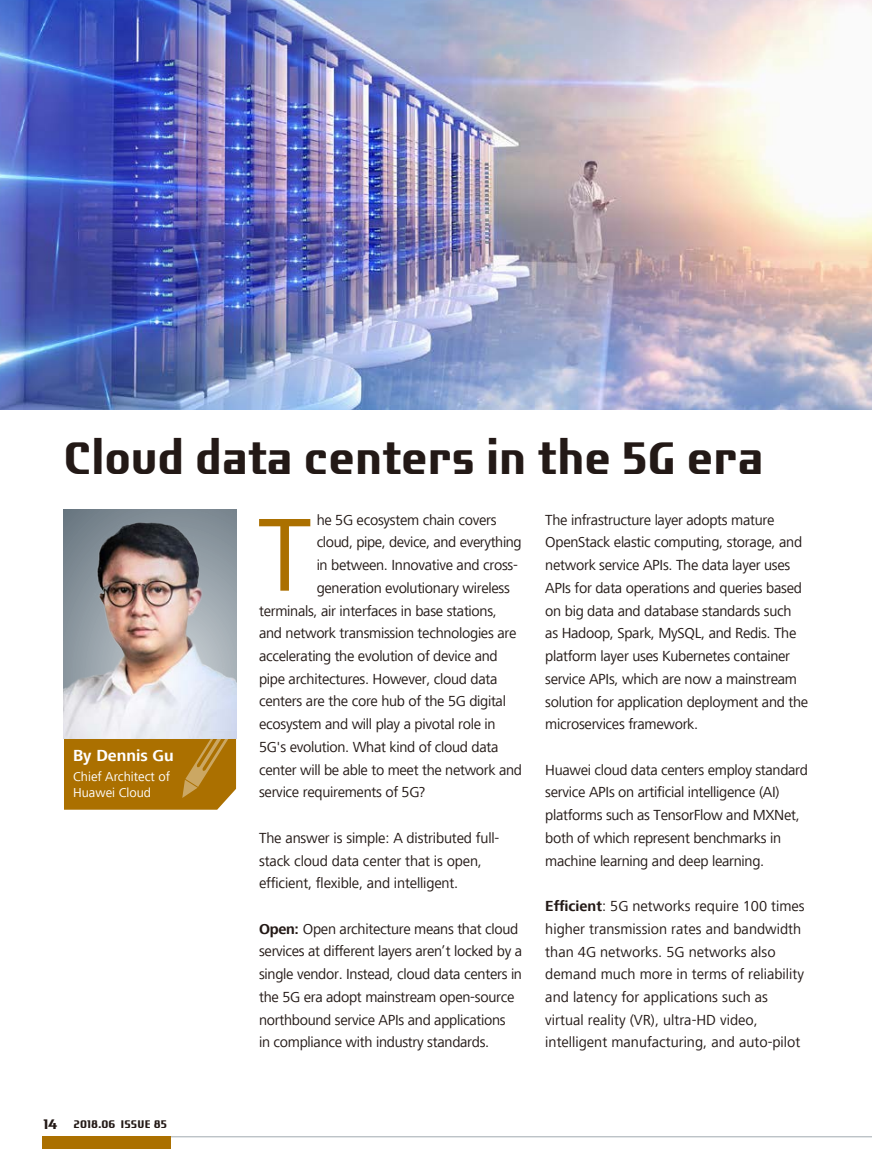
<style>
.page{position:relative;width:872px;height:1149px;background:#fff}
.page>*{position:absolute;margin:0;border:0;box-sizing:border-box;transform-origin:0 0}
.t1{font:107.4px "Frutiger Next LT";color:#ab7000}
.t2{font:700 49.35px "Laconic";color:#231916}
.t3{font:700 16.5px "Frutiger Next LT";color:#fff}
.t4{font:15px/22.6px "Frutiger Next LT";letter-spacing:-.02em;color:#231916}
.t5{font:15px/22.6px "Frutiger Next LT";color:#231916}
.t6{font:13.35px/16.6px "Frutiger Next LT";color:#fff}
.t7{font:700 12px "Laconic";color:#231916}
.s1{font-size:15px}
.s2{font-weight:700}
</style>
<div class="page">
<hr style="left:171px;top:1135px;width:701px;height:1px;background:#a7afb5">
<div style="left:43px;top:1135px;width:128px;height:13px;background:#ab7000"></div>
<img style="left:0;top:0;width:872px;height:409px">
<div style="left:64px;top:738px;width:165px;height:71px;background:#ab7000"></div>
<svg style="left:182px;top:716px;width:55px;height:81px;background:#b48120"></svg>
<img style="left:64px;top:509px;width:172px;height:229px">
<h2 class="t2" style="left:64px;top:429px;width:701px">Cloud data centers in the 5G era</h2>
<p class="t3" style="left:73px;top:745px;width:102px">By Dennis Gu</p>
<p class="t6" style="left:73px;top:767px;width:98px">Chief Architect of<br>Huawei Cloud</p>
<p class="t7" style="left:43px;top:1116px;width:125px"><span class="s1">14</span> 2018.06 ISSUE 85</p>
<h1 class="t1" style="left:258px;top:495px;width:55px">T</h1>
<p class="t4" style="left:317px;top:508px;width:181px">he 5G ecosystem chain covers</p>
<p class="t4" style="left:317px;top:531px;width:206px">cloud, pipe, device, and everything</p>
<p class="t4" style="left:317px;top:553px;width:203px">in between. Innovative and cross-</p>
<p class="t4" style="left:317px;top:576px;width:195px">generation evolutionary wireless</p>
<p class="t4" style="left:259px;top:599px;width:239px">terminals, air interfaces in base stations,</p>
<p class="t4" style="left:259px;top:621px;width:259px">and network transmission technologies are</p>
<p class="t4" style="left:259px;top:644px;width:240px">accelerating the evolution of device and</p>
<p class="t4" style="left:259px;top:667px;width:240px">pipe architectures. However, cloud data</p>
<p class="t4" style="left:259px;top:690px;width:248px">centers are the core hub of the 5G digital</p>
<p class="t4" style="left:259px;top:712px;width:238px">ecosystem and will play a pivotal role in</p>
<p class="t4" style="left:259px;top:735px;width:241px">5G's evolution. What kind of cloud data</p>
<p class="t4" style="left:259px;top:758px;width:264px">center will be able to meet the network and</p>
<p class="t4" style="left:259px;top:780px;width:168px">service requirements of 5G?</p>
<p class="t4" style="left:259px;top:826px;width:242px">The answer is simple: A distributed full&shy;stack cloud data center that is open, efficient, flexible, and intelligent.</p>
<p class="t4" style="left:259px;top:917px;width:264px"><span class="s2">Open:</span> Open architecture means that cloud services at different layers aren’t locked by a single vendor. Instead, cloud data centers in the 5G era adopt mainstream open-source northbound service APIs and applications<br>in compliance with industry standards.</p>
<p class="t4" style="left:545px;top:508px;width:264px">The infrastructure layer adopts mature OpenStack elastic computing, storage, and network service APIs. The data layer uses APIs for data operations and queries based on big data and database standards such as Hadoop, Spark, MySQL, and Redis. The platform layer uses Kubernetes container service APIs, which are now a mainstream solution for application deployment and the microservices framework.</p>
<p class="t4" style="left:545px;top:758px;width:264px">Huawei cloud data centers employ standard service APIs on artificial intelligence (AI) platforms such as TensorFlow and MXNet, both of which represent benchmarks in machine learning and deep learning.</p>
<p class="t5" style="left:545px;top:894px;width:261px"><span class="s2">Efficient</span>: 5G networks require 100 times higher transmission rates and bandwidth than 4G networks. 5G networks also demand much more in terms of reliability and latency for applications such as virtual reality (VR), ultra-HD video, intelligent manufacturing, and auto-pilot</p>
</div>
